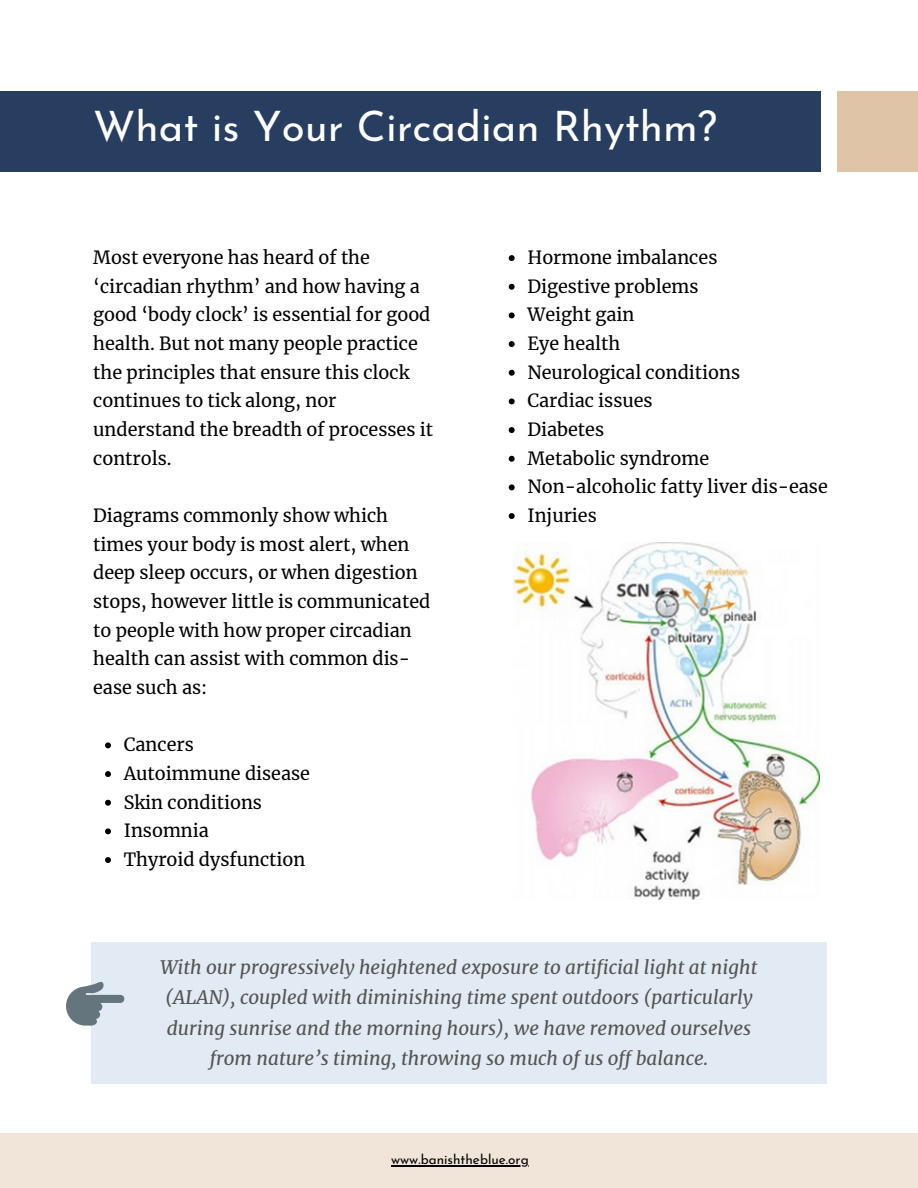
<style>
.page{position:relative;width:918px;height:1188px;background:#fff}
.page>*{position:absolute;margin:0;border:0;box-sizing:border-box;transform-origin:0 0}
.t1{font:42px "Josefin Sans";color:#fff}
.t2{font:italic 18.75px/30.3px "Merriweather";color:#545454;text-align:center}
.t3{font:18px/28.7px "Merriweather";color:#000}
.t4{font:13.5px "Josefin Sans";color:#000}
</style>
<div class="page">
<svg style="left:105px;top:742px;width:6px;height:6px"></svg>
<svg style="left:105px;top:771px;width:6px;height:6px"></svg>
<svg style="left:105px;top:800px;width:6px;height:6px"></svg>
<svg style="left:105px;top:828px;width:6px;height:6px"></svg>
<svg style="left:105px;top:857px;width:6px;height:6px"></svg>
<div style="left:91px;top:942px;width:735px;height:142px;background:#e2ebf3"></div>
<svg style="left:66px;top:982px;width:58px;height:44px"></svg>
<div style="left:0;top:1134px;width:917px;height:54px;background:#f1e5d9"></div>
<div style="left:837px;top:92px;width:81px;height:80px;background:#dfc4a8"></div>
<div style="left:0;top:92px;width:820px;height:80px;background:#273e60"></div>
<svg style="left:509px;top:255px;width:6px;height:6px"></svg>
<svg style="left:509px;top:284px;width:6px;height:6px"></svg>
<svg style="left:509px;top:312px;width:6px;height:6px"></svg>
<svg style="left:509px;top:341px;width:6px;height:6px"></svg>
<svg style="left:509px;top:370px;width:6px;height:6px"></svg>
<svg style="left:509px;top:398px;width:6px;height:6px"></svg>
<svg style="left:509px;top:427px;width:6px;height:6px"></svg>
<svg style="left:509px;top:456px;width:6px;height:6px"></svg>
<svg style="left:509px;top:484px;width:6px;height:6px"></svg>
<svg style="left:509px;top:513px;width:6px;height:6px"></svg>
<img style="left:514px;top:542px;width:306px;height:358px">
<hr style="left:391px;top:1165px;width:138px;height:1px;background:#000">
<p class="t1" style="left:93px;top:109px;width:625px">What is Your Circadian Rhythm?</p>
<h1 class="t3" style="left:93px;top:243px;width:341px">Most everyone has heard of the ‘circadian rhythm’ and how having a good ‘body clock’ is essential for good health. But not many people practice the principles that ensure this clock continues to tick along, nor understand the breadth of processes it controls.</h1>
<h2 class="t3" style="left:93px;top:501px;width:339px">Diagrams commonly show which times your body is most alert, when deep sleep occurs, or when digestion stops, however little is communicated to people with how proper circadian health can assist with common dis&shy;ease such as:</h2>
<h2 class="t3" style="left:124px;top:731px;width:72px">Cancers</h2>
<p class="t3" style="left:124px;top:759px;width:188px">Autoimmune disease</p>
<p class="t3" style="left:124px;top:788px;width:140px">Skin conditions</p>
<p class="t3" style="left:124px;top:817px;width:87px">Insomnia</p>
<p class="t3" style="left:124px;top:845px;width:183px">Thyroid dysfunction</p>
<p class="t3" style="left:527px;top:243px;width:191px">Hormone imbalances</p>
<p class="t3" style="left:527px;top:272px;width:173px">Digestive problems</p>
<p class="t3" style="left:527px;top:301px;width:109px">Weight gain</p>
<p class="t3" style="left:527px;top:329px;width:94px">Eye health</p>
<p class="t3" style="left:527px;top:358px;width:214px">Neurological conditions</p>
<p class="t3" style="left:527px;top:387px;width:127px">Cardiac issues</p>
<p class="t3" style="left:527px;top:415px;width:78px">Diabetes</p>
<p class="t3" style="left:527px;top:444px;width:183px">Metabolic syndrome</p>
<p class="t3" style="left:527px;top:473px;width:302px">Non-alcoholic fatty liver dis-ease</p>
<p class="t3" style="left:527px;top:501px;width:71px">Injuries</p>
<p class="t2" style="left:161px;top:952px;width:598px">With our progressively heightened exposure to artificial light at night (ALAN), coupled with diminishing time spent outdoors (particularly during sunrise and the morning hours), we have removed ourselves from nature’s timing, throwing so much of us off balance.</p>
<h2 class="t4" style="left:391px;top:1154px;width:139px">www.banishtheblue.org</h2>
</div>
